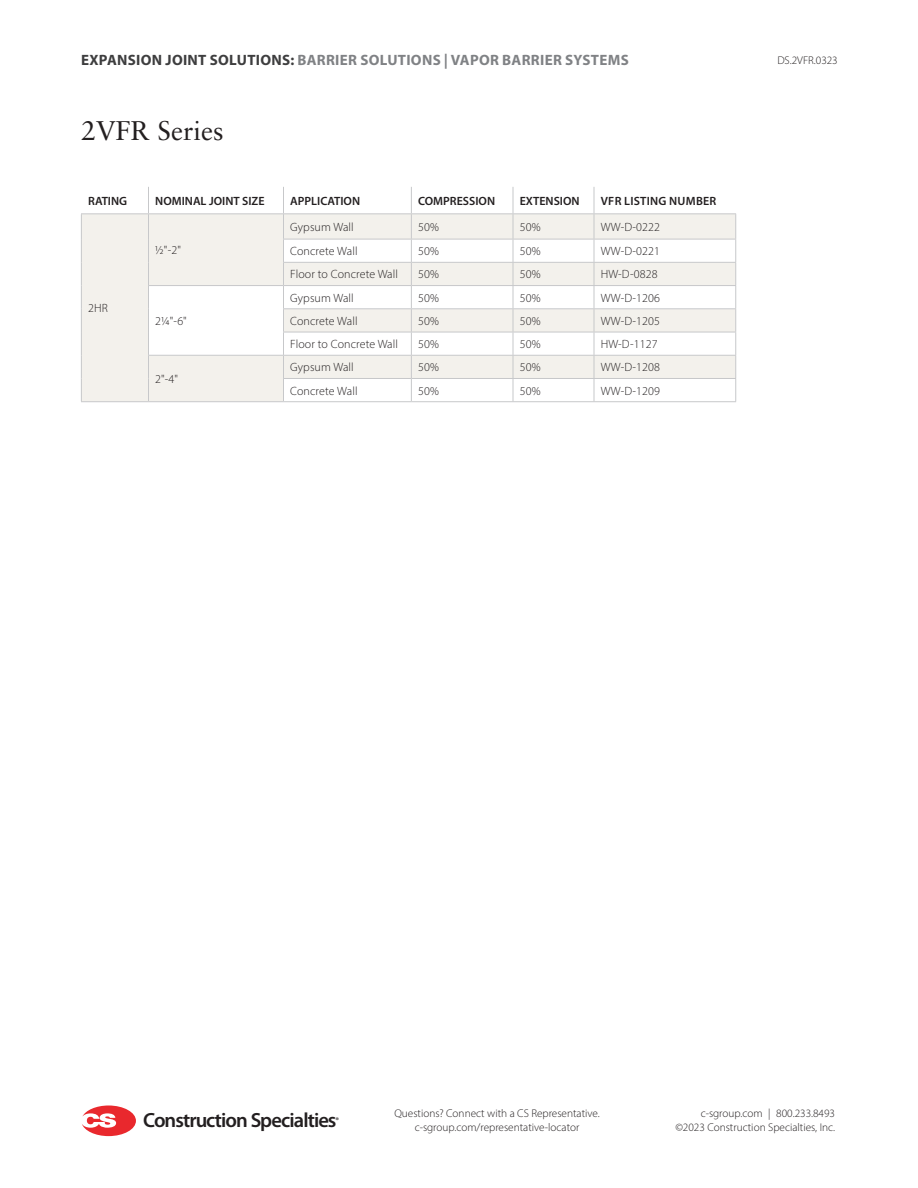
<style>
.page{position:relative;width:918px;height:1188px;background:#fff}
.page>*{position:absolute;margin:0;border:0;box-sizing:border-box;transform-origin:0 0}
.t1{font:27px "Sabon LT Pro";color:#231f20}
.t2{font:600 20.55px "Myriad Pro";letter-spacing:-.045em;color:#231f20}
.t3{font:700 15px "Myriad Pro";letter-spacing:.02em;color:#808285}
.Light_Body_Copy__11pt{font:300 12px "Myriad Pro";letter-spacing:.01em;color:#231f20}
.Light_Body_Copy__11pt-2{font:600 12px "Myriad Pro";color:#231f20}
.Light_Body_Copy__11pt-3{font:600 12px "Myriad Pro";letter-spacing:.02em;color:#231f20}
.t4{font:300 11.25px/14.2px "Myriad Pro";color:#231f20;text-align:center}
.t5{font:600 8.25px "Myriad Pro";color:#231f20}
.s1{color:#3e3e3f}
</style>
<div class="page">
<svg style="left:82px;top:1106px;width:54px;height:30px"></svg>
<hr style="left:148px;top:401px;width:136px;height:1px;background:#c7c8ca">
<hr style="left:284px;top:401px;width:127px;height:1px;background:#c7c8ca">
<hr style="left:411px;top:401px;width:102px;height:1px;background:#c7c8ca">
<hr style="left:513px;top:401px;width:81px;height:1px;background:#c7c8ca">
<hr style="left:594px;top:401px;width:142px;height:1px;background:#c7c8ca">
<svg style="left:81px;top:187px;width:655px;height:214px"></svg>
<hr style="left:81px;top:401px;width:67px;height:1px;background:#c7c8ca">
<p class="t3" style="left:81px;top:50px;width:549px"><span class="s1">EXPANSION JOINT SOLUTIONS:</span> BARRIER SOLUTIONS | VAPOR BARRIER SYSTEMS</p>
<p class="t4" style="left:777px;top:53px;width:62px">DS.2VFR.0323</p>
<p class="t1" style="left:81px;top:114px;width:144px">2VFR Series</p>
<p class="Light_Body_Copy__11pt-2" style="left:88px;top:193px;width:41px">RATING</p>
<p class="Light_Body_Copy__11pt-2" style="left:155px;top:193px;width:111px">NOMINAL JOINT SIZE</p>
<p class="Light_Body_Copy__11pt-2" style="left:290px;top:193px;width:71px">APPLICATION</p>
<p class="Light_Body_Copy__11pt-2" style="left:418px;top:193px;width:79px">COMPRESSION</p>
<p class="Light_Body_Copy__11pt-2" style="left:520px;top:193px;width:61px">EXTENSION</p>
<p class="Light_Body_Copy__11pt-3" style="left:601px;top:193px;width:117px">VFR LISTING NUMBER</p>
<p class="Light_Body_Copy__11pt" style="left:88px;top:301px;width:21px">2HR</p>
<p class="Light_Body_Copy__11pt" style="left:155px;top:243px;width:27px">1/2"-2"</p>
<p class="Light_Body_Copy__11pt" style="left:155px;top:314px;width:33px">21/4"-6"</p>
<p class="Light_Body_Copy__11pt" style="left:155px;top:372px;width:24px">2"-4"</p>
<p class="Light_Body_Copy__11pt" style="left:290px;top:220px;width:65px">Gypsum Wall</p>
<p class="Light_Body_Copy__11pt" style="left:418px;top:220px;width:22px">50%</p>
<p class="Light_Body_Copy__11pt" style="left:520px;top:220px;width:22px">50%</p>
<p class="Light_Body_Copy__11pt" style="left:601px;top:220px;width:61px">WW-D-0222</p>
<p class="Light_Body_Copy__11pt" style="left:290px;top:244px;width:69px">Concrete Wall</p>
<p class="Light_Body_Copy__11pt" style="left:418px;top:244px;width:22px">50%</p>
<p class="Light_Body_Copy__11pt" style="left:520px;top:244px;width:22px">50%</p>
<p class="Light_Body_Copy__11pt" style="left:601px;top:244px;width:61px">WW-D-0221</p>
<p class="Light_Body_Copy__11pt" style="left:290px;top:267px;width:109px">Floor to Concrete Wall</p>
<p class="Light_Body_Copy__11pt" style="left:418px;top:267px;width:22px">50%</p>
<p class="Light_Body_Copy__11pt" style="left:520px;top:267px;width:22px">50%</p>
<p class="Light_Body_Copy__11pt" style="left:601px;top:267px;width:58px">HW-D-0828</p>
<p class="Light_Body_Copy__11pt" style="left:290px;top:290px;width:65px">Gypsum Wall</p>
<p class="Light_Body_Copy__11pt" style="left:418px;top:290px;width:22px">50%</p>
<p class="Light_Body_Copy__11pt" style="left:520px;top:290px;width:22px">50%</p>
<p class="Light_Body_Copy__11pt" style="left:601px;top:290px;width:61px">WW-D-1206</p>
<p class="Light_Body_Copy__11pt" style="left:290px;top:314px;width:69px">Concrete Wall</p>
<p class="Light_Body_Copy__11pt" style="left:418px;top:314px;width:22px">50%</p>
<p class="Light_Body_Copy__11pt" style="left:520px;top:314px;width:22px">50%</p>
<p class="Light_Body_Copy__11pt" style="left:601px;top:314px;width:61px">WW-D-1205</p>
<p class="Light_Body_Copy__11pt" style="left:290px;top:337px;width:109px">Floor to Concrete Wall</p>
<p class="Light_Body_Copy__11pt" style="left:418px;top:337px;width:22px">50%</p>
<p class="Light_Body_Copy__11pt" style="left:520px;top:337px;width:22px">50%</p>
<p class="Light_Body_Copy__11pt" style="left:601px;top:337px;width:58px">HW-D-1127</p>
<p class="Light_Body_Copy__11pt" style="left:290px;top:360px;width:65px">Gypsum Wall</p>
<p class="Light_Body_Copy__11pt" style="left:418px;top:360px;width:22px">50%</p>
<p class="Light_Body_Copy__11pt" style="left:520px;top:360px;width:22px">50%</p>
<p class="Light_Body_Copy__11pt" style="left:601px;top:360px;width:61px">WW-D-1208</p>
<p class="Light_Body_Copy__11pt" style="left:290px;top:383px;width:69px">Concrete Wall</p>
<p class="Light_Body_Copy__11pt" style="left:418px;top:383px;width:22px">50%</p>
<p class="Light_Body_Copy__11pt" style="left:520px;top:383px;width:22px">50%</p>
<p class="Light_Body_Copy__11pt" style="left:601px;top:383px;width:61px">WW-D-1209</p>
<p class="t4" style="left:394px;top:1106px;width:207px">Questions? Connect with a CS Representative. c-sgroup.com/representative-locator</p>
<p class="t4" style="left:701px;top:1106px;width:136px">c-sgroup.com | 800.233.8493</p>
<h2 class="t2" style="left:143px;top:1107px;width:195px">Construction Specialties</h2>
<p class="t4" style="left:675px;top:1120px;width:161px">©2023 Construction Specialties, Inc.</p>
<p class="t5" style="left:336px;top:1115px;width:5px">®</p>
</div>
